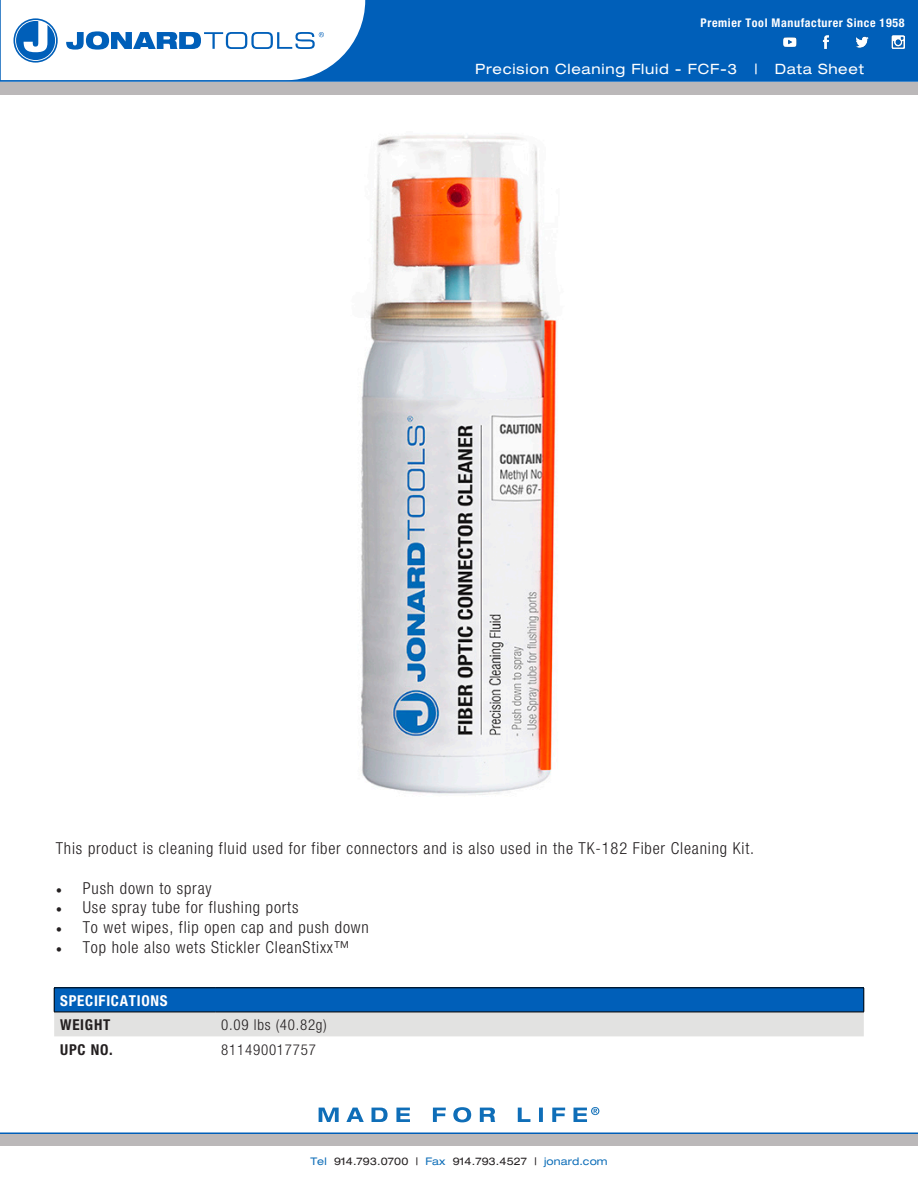
<style>
.page{position:relative;width:918px;height:1188px;background:#fff}
.page>*{position:absolute;margin:0;border:0;box-sizing:border-box;transform-origin:0 0}
.t1{font:300 condensed 16.5px "Helvetica Neue";letter-spacing:.05em;color:#231f20}
.t2{font:300 condensed 15px "Helvetica Neue";letter-spacing:.05em;color:#231f20}
.t3{font:700 condensed 15px "Helvetica Neue";letter-spacing:.05em;color:#fff}
.t4{font:700 condensed 15px "Helvetica Neue";letter-spacing:.05em;color:#231f20}
.t5{font:expanded 14.25px "Helvetica Neue";letter-spacing:.05em;color:#fff}
.t6{font:700 condensed 12px "Helvetica Neue";letter-spacing:.05em;color:#fff}
.t7{font:expanded 10.5px "Helvetica Neue";letter-spacing:.01em;color:#231f20}
.s1{font-family:"Minion Pro";font-weight:400;font-stretch:normal}
.s2{color:#0e6eb8}
</style>
<div class="page">
<div style="left:1px;top:0;width:917px;height:81px;background:#005fb9"></div>
<div style="left:0;top:82px;width:918px;height:12px;background:#bbb8b9"></div>
<div style="left:0;top:1134px;width:918px;height:12px;background:#bbb8b9"></div>
<svg style="left:319px;top:1107px;width:280px;height:15px"></svg>
<hr style="left:0;top:1132px;width:918px;height:2px;background:#005fb9">
<svg style="left:1px;top:0;width:364px;height:80px;background:#d9e7f4"></svg>
<hr style="left:0;top:80px;width:918px;height:2px;background:#005fb9">
<img style="left:783px;top:35px;width:122px;height:14px">
<svg style="left:54px;top:988px;width:811px;height:48px;background:#6e9dc9"></svg>
<hr style="left:54px;top:1012px;width:161px;height:1px;background:#000">
<hr style="left:215px;top:1012px;width:649px;height:1px;background:#000">
<img style="left:361px;top:135px;width:197px;height:660px">
<p class="t6" style="left:701px;top:15px;width:205px">Premier Tool Manufacturer Since 1958</p>
<p class="t5" style="left:475px;top:60px;width:390px">Precision Cleaning Fluid - FCF-3 | Data Sheet</p>
<p class="t1" style="left:56px;top:839px;width:700px">This product is cleaning fluid used for fiber connectors and is also used in the TK-182 Fiber Cleaning Kit.</p>
<p class="t1" style="left:56px;top:878px;width:157px"><span class="s1">•</span> Push down to spray</p>
<p class="t1" style="left:56px;top:898px;width:244px"><span class="s1">•</span> Use spray tube for flushing ports</p>
<p class="t1" style="left:56px;top:918px;width:315px"><span class="s1">•</span> To wet wipes, flip open cap and push down</p>
<p class="t1" style="left:56px;top:938px;width:296px"><span class="s1">•</span> Top hole also wets Stickler CleanStixx™</p>
<p class="t3" style="left:60px;top:992px;width:109px">SPECIFICATIONS</p>
<p class="t4" style="left:60px;top:1016px;width:52px">WEIGHT</p>
<p class="t2" style="left:221px;top:1017px;width:107px">0.09 lbs (40.82g)</p>
<p class="t4" style="left:60px;top:1040px;width:54px">UPC NO.</p>
<p class="t2" style="left:221px;top:1041px;width:96px">811490017757</p>
<p class="t7" style="left:310px;top:1155px;width:299px"><span class="s2">Tel</span> 914.793.0700 | <span class="s2">Fax</span> 914.793.4527 | <span class="s2">jonard.com</span></p>
</div>
